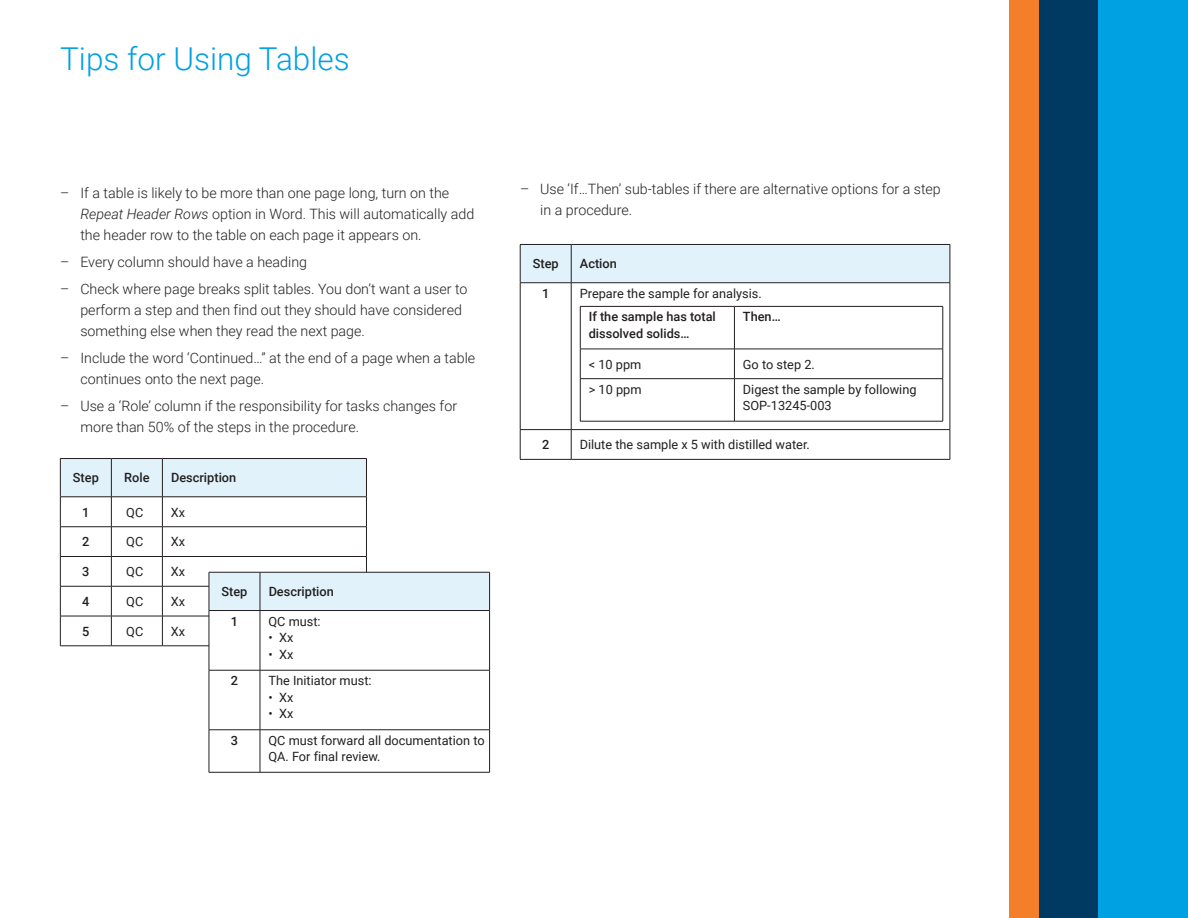
<style>
.page{position:relative;width:1188px;height:918px;background:#fff}
.page>*{position:absolute;margin:0;border:0;box-sizing:border-box;transform-origin:0 0}
.t1{font:300 31.5px "Roboto";color:#00a1e3}
.t2{font:300 14.25px/21px "Roboto";color:#231f20}
.t3{font:12.75px/16.5px "Roboto";color:#231f20}
.t4{font:500 12.75px/16.5px "Roboto";color:#231f20}
.s1{font-style:italic}
</style>
<div class="page">
<div style="left:1039px;top:0;width:60px;height:918px;background:#003a63"></div>
<div style="left:1099px;top:0;width:89px;height:918px;background:#00a1e3"></div>
<div style="left:1009px;top:0;width:30px;height:918px;background:#f47f2a"></div>
<div style="left:61px;top:459px;width:305px;height:38px;background:#e1f2fb"></div>
<svg style="left:61px;top:498px;width:148px;height:148px"></svg>
<hr style="left:60px;top:526px;width:51px;height:1px;background:#231f20">
<hr style="left:111px;top:526px;width:51px;height:1px;background:#231f20">
<hr style="left:162px;top:526px;width:205px;height:1px;background:#231f20">
<hr style="left:60px;top:556px;width:51px;height:1px;background:#231f20">
<hr style="left:111px;top:556px;width:51px;height:1px;background:#231f20">
<hr style="left:162px;top:556px;width:205px;height:1px;background:#231f20">
<hr style="left:60px;top:586px;width:51px;height:1px;background:#231f20">
<hr style="left:111px;top:586px;width:51px;height:1px;background:#231f20">
<hr style="left:162px;top:586px;width:205px;height:1px;background:#231f20">
<hr style="left:60px;top:616px;width:51px;height:1px;background:#231f20">
<hr style="left:111px;top:616px;width:51px;height:1px;background:#231f20">
<hr style="left:162px;top:616px;width:205px;height:1px;background:#231f20">
<hr style="left:60px;top:646px;width:51px;height:1px;background:#231f20">
<hr style="left:111px;top:646px;width:51px;height:1px;background:#231f20">
<hr style="left:162px;top:646px;width:205px;height:1px;background:#231f20">
<hr style="left:60px;top:458px;width:51px;height:1px;background:#231f20">
<hr style="left:111px;top:458px;width:51px;height:1px;background:#231f20">
<hr style="left:162px;top:458px;width:205px;height:1px;background:#231f20">
<hr style="left:60px;top:497px;width:51px;height:1px;background:#231f20">
<hr style="left:111px;top:497px;width:51px;height:1px;background:#231f20">
<hr style="left:162px;top:497px;width:205px;height:1px;background:#231f20">
<hr style="left:60px;top:459px;width:1px;height:38px;background:#231f20">
<hr style="left:111px;top:459px;width:1px;height:38px;background:#231f20">
<hr style="left:162px;top:459px;width:1px;height:38px;background:#231f20">
<hr style="left:366px;top:459px;width:1px;height:38px;background:#231f20">
<hr style="left:60px;top:497px;width:1px;height:30px;background:#231f20">
<hr style="left:111px;top:497px;width:1px;height:30px;background:#231f20">
<hr style="left:162px;top:497px;width:1px;height:30px;background:#231f20">
<hr style="left:366px;top:497px;width:1px;height:30px;background:#231f20">
<svg style="left:60px;top:527px;width:1px;height:59px"></svg>
<svg style="left:111px;top:527px;width:1px;height:59px"></svg>
<svg style="left:162px;top:527px;width:1px;height:59px"></svg>
<hr style="left:60px;top:586px;width:1px;height:30px;background:#231f20">
<hr style="left:111px;top:586px;width:1px;height:30px;background:#231f20">
<hr style="left:162px;top:586px;width:1px;height:30px;background:#231f20">
<hr style="left:60px;top:616px;width:1px;height:30px;background:#231f20">
<hr style="left:111px;top:616px;width:1px;height:30px;background:#231f20">
<hr style="left:162px;top:616px;width:1px;height:30px;background:#231f20">
<svg style="left:209px;top:527px;width:281px;height:83px"></svg>
<svg style="left:210px;top:611px;width:279px;height:161px"></svg>
<hr style="left:209px;top:670px;width:51px;height:1px;background:#231f20">
<hr style="left:260px;top:670px;width:230px;height:1px;background:#231f20">
<hr style="left:209px;top:730px;width:51px;height:1px;background:#231f20">
<hr style="left:260px;top:730px;width:230px;height:1px;background:#231f20">
<hr style="left:209px;top:772px;width:51px;height:1px;background:#231f20">
<hr style="left:260px;top:772px;width:230px;height:1px;background:#231f20">
<hr style="left:209px;top:572px;width:51px;height:1px;background:#231f20">
<hr style="left:260px;top:572px;width:230px;height:1px;background:#231f20">
<hr style="left:209px;top:610px;width:51px;height:1px;background:#231f20">
<hr style="left:260px;top:610px;width:230px;height:1px;background:#231f20">
<hr style="left:209px;top:572px;width:1px;height:38px;background:#231f20">
<hr style="left:260px;top:572px;width:1px;height:38px;background:#231f20">
<hr style="left:489px;top:572px;width:1px;height:38px;background:#231f20">
<hr style="left:209px;top:611px;width:1px;height:59px;background:#231f20">
<hr style="left:260px;top:611px;width:1px;height:59px;background:#231f20">
<hr style="left:489px;top:611px;width:1px;height:59px;background:#231f20">
<hr style="left:209px;top:670px;width:1px;height:60px;background:#231f20">
<hr style="left:260px;top:670px;width:1px;height:60px;background:#231f20">
<hr style="left:489px;top:670px;width:1px;height:60px;background:#231f20">
<hr style="left:209px;top:730px;width:1px;height:42px;background:#231f20">
<hr style="left:260px;top:730px;width:1px;height:42px;background:#231f20">
<hr style="left:489px;top:730px;width:1px;height:42px;background:#231f20">
<div style="left:521px;top:245px;width:429px;height:37px;background:#e1f2fb"></div>
<svg style="left:521px;top:283px;width:429px;height:176px"></svg>
<hr style="left:520px;top:429px;width:51px;height:1px;background:#231f20">
<hr style="left:571px;top:429px;width:379px;height:1px;background:#231f20">
<hr style="left:520px;top:459px;width:51px;height:1px;background:#231f20">
<hr style="left:571px;top:459px;width:379px;height:1px;background:#231f20">
<hr style="left:520px;top:244px;width:51px;height:1px;background:#231f20">
<hr style="left:571px;top:244px;width:379px;height:1px;background:#231f20">
<hr style="left:520px;top:282px;width:51px;height:1px;background:#231f20">
<hr style="left:571px;top:282px;width:379px;height:1px;background:#231f20">
<hr style="left:520px;top:245px;width:1px;height:38px;background:#231f20">
<hr style="left:571px;top:245px;width:1px;height:38px;background:#231f20">
<hr style="left:950px;top:245px;width:1px;height:38px;background:#231f20">
<hr style="left:520px;top:283px;width:1px;height:146px;background:#231f20">
<hr style="left:571px;top:283px;width:1px;height:146px;background:#231f20">
<hr style="left:950px;top:283px;width:1px;height:146px;background:#231f20">
<svg style="left:520px;top:430px;width:1px;height:29px"></svg>
<svg style="left:571px;top:430px;width:1px;height:29px"></svg>
<svg style="left:950px;top:430px;width:1px;height:29px"></svg>
<hr style="left:580px;top:421px;width:154px;height:1px;background:#231f20">
<hr style="left:734px;top:421px;width:209px;height:1px;background:#231f20">
<svg style="left:580px;top:306px;width:364px;height:115px"></svg>
<hr style="left:580px;top:379px;width:1px;height:42px;background:#231f20">
<hr style="left:734px;top:379px;width:1px;height:42px;background:#231f20">
<hr style="left:943px;top:379px;width:1px;height:42px;background:#231f20">
<hr style="left:580px;top:306px;width:154px;height:1px;background:#231f20">
<hr style="left:734px;top:306px;width:209px;height:1px;background:#231f20">
<h1 class="t1" style="left:60px;top:36px;width:291px">Tips for Using Tables</h1>
<p class="t2" style="left:80px;top:182px;width:395px;text-indent:-20px">– If a table is likely to be more than one page long, turn on the<br><span class="s1">Repeat Header Rows</span> option in Word. This will automatically add the header row to the table on each page it appears on.</p>
<p class="t2" style="left:60px;top:251px;width:248px">– Every column should have a heading</p>
<p class="t2" style="left:80px;top:278px;width:389px;text-indent:-20px">– Check where page breaks split tables. You don’t want a user to perform a step and then find out they should have considered something else when they read the next page.</p>
<p class="t2" style="left:80px;top:347px;width:396px;text-indent:-20px">– Include the word ‘Continued…” at the end of a page when a table continues onto the next page.</p>
<p class="t2" style="left:80px;top:395px;width:378px;text-indent:-20px">– Use a ‘Role’ column if the responsibility for tasks changes for more than 50% of the steps in the procedure.</p>
<p class="t4" style="left:73px;top:469px;width:27px">Step</p>
<p class="t4" style="left:124px;top:469px;width:27px">Role</p>
<p class="t4" style="left:171px;top:469px;width:67px">Description</p>
<p class="t4" style="left:82px;top:503px;width:9px">1</p>
<p class="t3" style="left:126px;top:503px;width:19px">QC</p>
<p class="t3" style="left:171px;top:503px;width:16px">Xx</p>
<p class="t4" style="left:82px;top:533px;width:9px">2</p>
<p class="t3" style="left:126px;top:533px;width:19px">QC</p>
<p class="t3" style="left:171px;top:533px;width:16px">Xx</p>
<p class="t4" style="left:82px;top:563px;width:9px">3</p>
<p class="t3" style="left:126px;top:563px;width:19px">QC</p>
<p class="t3" style="left:171px;top:563px;width:16px">Xx</p>
<p class="t4" style="left:82px;top:593px;width:9px">4</p>
<p class="t3" style="left:126px;top:593px;width:19px">QC</p>
<p class="t3" style="left:171px;top:593px;width:16px">Xx</p>
<p class="t4" style="left:82px;top:622px;width:9px">5</p>
<p class="t3" style="left:126px;top:622px;width:19px">QC</p>
<p class="t3" style="left:171px;top:622px;width:16px">Xx</p>
<p class="t4" style="left:221px;top:583px;width:27px">Step</p>
<p class="t4" style="left:269px;top:583px;width:67px">Description</p>
<p class="t4" style="left:231px;top:612px;width:9px">1</p>
<p class="t3" style="left:268px;top:612px;width:54px">QC must:</p>
<p class="t3" style="left:268px;top:629px;width:26px">• Xx</p>
<p class="t3" style="left:268px;top:645px;width:26px">• Xx</p>
<p class="t4" style="left:231px;top:672px;width:9px">2</p>
<p class="t3" style="left:268px;top:672px;width:105px">The Initiator must:</p>
<p class="t3" style="left:268px;top:688px;width:26px">• Xx</p>
<p class="t3" style="left:268px;top:705px;width:26px">• Xx</p>
<p class="t4" style="left:231px;top:731px;width:9px">3</p>
<p class="t3" style="left:268px;top:731px;width:218px">QC must forward all documentation to<br>QA. For final review.</p>
<p class="t2" style="left:540px;top:177px;width:402px;text-indent:-20px">– Use ‘If…Then’ sub-tables if there are alternative options for a step in a procedure.</p>
<p class="t4" style="left:533px;top:255px;width:27px">Step</p>
<p class="t4" style="left:580px;top:255px;width:39px">Action</p>
<p class="t4" style="left:542px;top:285px;width:9px">1</p>
<p class="t3" style="left:580px;top:285px;width:184px">Prepare the sample for analysis.</p>
<p class="t4" style="left:589px;top:308px;width:129px">If the sample has total dissolved solids…</p>
<p class="t4" style="left:743px;top:308px;width:39px">Then…</p>
<p class="t3" style="left:589px;top:355px;width:54px">&lt; 10 ppm</p>
<p class="t3" style="left:743px;top:355px;width:73px">Go to step 2.</p>
<p class="t3" style="left:589px;top:380px;width:54px">&gt; 10 ppm</p>
<p class="t3" style="left:743px;top:380px;width:175px">Digest the sample by following<br>SOP-13245-003</p>
<p class="t4" style="left:542px;top:436px;width:9px">2</p>
<p class="t3" style="left:580px;top:436px;width:232px">Dilute the sample x 5 with distilled water.</p>
</div>
